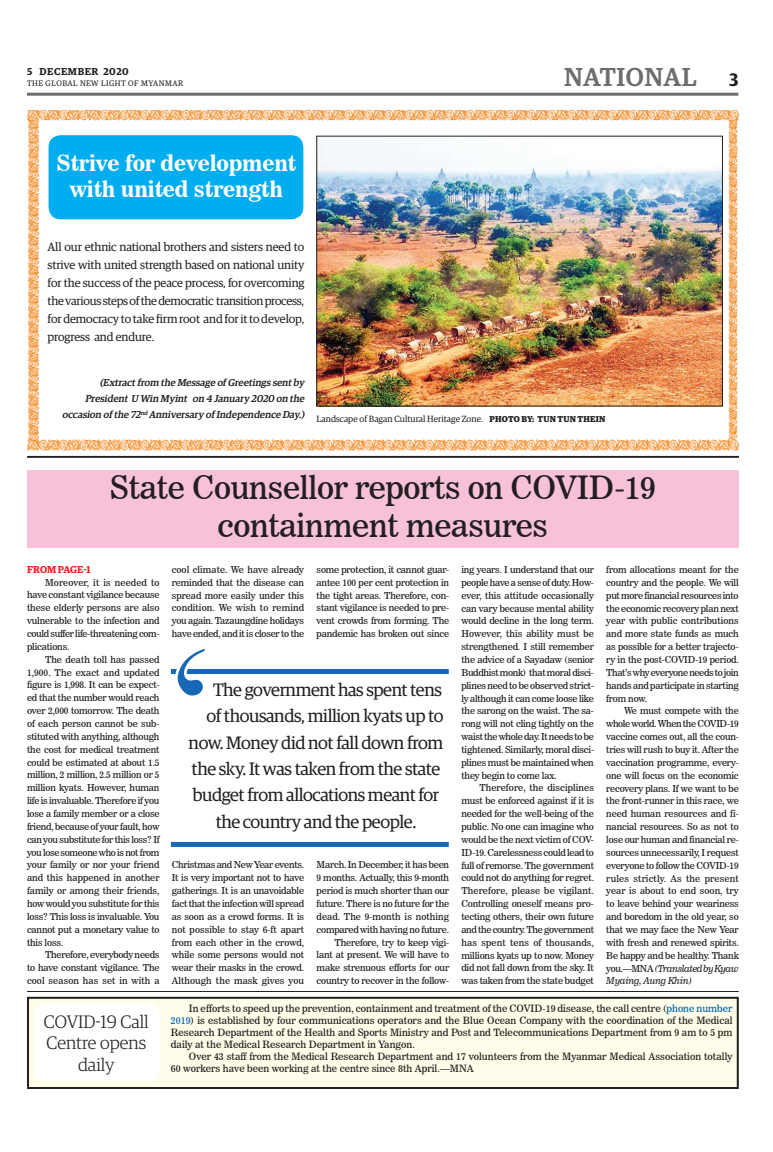
<style>
.page{position:relative;width:773px;height:1152px;background:#fff}
.page>*{position:absolute;margin:0;border:0;box-sizing:border-box;transform-origin:0 0}
.t1{font:32px/38.4px "News 706 BT Roman C";letter-spacing:-.01em;color:#231f20;text-align:center}
.t2{font:500 26px "Guardian Egyp";letter-spacing:.02em;color:#6c6d70}
.t3{font:22px/26.4px "News 706 BT Bold C";letter-spacing:-.01em;color:#fff;text-align:center}
.t4{font:18px "Guardian Egyp";letter-spacing:-.025em;color:#231f20}
.t5{font:300 18px/21.6px "Guardian Egyp";color:#231f20;text-align:center}
.t6{font:12px/18px "Guardian Egyp";letter-spacing:-.01em;color:#231f20;text-align:justify}
.t7{font:10px/12px "News 706 BT Roman C";color:#231f20;text-align:justify}
.t8{font:italic 500 10px/16px "Guardian Egyp";color:#231f20;text-align:right}
.t9{font:600 10px "Guardian Egyp";letter-spacing:.06em;color:#231f20}
.t10{font:600 10px "Guardian Egyp";letter-spacing:-.005em;color:#ee1d23}
.t11{font:9.5px/12.9px "News 706 BT Roman C";letter-spacing:-.02em;color:#231f20;text-align:justify}
.t12{font:9.5px/12.9px "News 706 BT Italic C";letter-spacing:-.04em;color:#231f20}
.t13{font:9px "Guardian Egyp";color:#231f20}
.t14{font:8px "Guardian Egyp";letter-spacing:.06em;color:#231f20}
.s1{font-weight:600;font-size:18px;color:#231f20}
.s2{font-weight:700;font-size:8.5px}
.s3{font-family:"News 706 BT Roman C"}
.s4{color:#0166b3}
</style>
<div class="page">
<hr style="left:27px;top:93px;width:711px;height:3px;background:#6c6d70">
<hr style="left:27px;top:456px;width:711px;height:1px;background:#231f20">
<hr style="left:27px;top:457px;width:711px;height:1px;background:#231f20">
<img style="left:27px;top:110px;width:711px;height:341px">
<img style="left:318px;top:138px;width:402px;height:266px">
<div style="left:27px;top:470px;width:711px;height:77px;background:#f7c1d9"></div>
<div style="left:27px;top:997px;width:711px;height:92px;background:#fffde9;border:2px solid #231f20"></div>
<div style="left:34px;top:1004px;width:125px;height:77px;background:#fff;border-radius:9px"></div>
<hr style="left:27px;top:991px;width:711px;height:1px;background:#231f20">
<div style="left:171px;top:669px;width:278px;height:5px;background:#1768b4"></div>
<div style="left:171px;top:842px;width:278px;height:5px;background:#1768b4"></div>
<svg style="left:175px;top:649px;width:30px;height:47px"></svg>
<p class="t9" style="left:27px;top:64px;width:103px">5 DECEMBER 2020</p>
<p class="t14" style="left:27px;top:78px;width:158px">THE GLOBAL NEW LIGHT OF MYANMAR</p>
<h2 class="t2" style="left:564px;top:59px;width:176px">NATIONAL <span class="s1">3</span></h2>
<h3 class="t3" style="left:57px;top:150px;width:241px">Strive for development with united strength</h3>
<p class="t6" style="left:48px;top:237px;width:258px">All our ethnic national brothers and sisters need to strive with united strength based on national unity for the success of the peace process, for overcoming the various steps of the democratic transition process, for democracy to take firm root and for it to develop, progress and endure.</p>
<p class="t8" style="left:62px;top:374px;width:246px">(Extractfrom the Message ofGreetings sentby<br>President U Win Myint on 4 January 2020 on the occasion ofthe 72<sup>nd</sup> Anniversary ofIndependence Day.)</p>
<p class="t13" style="left:316px;top:413px;width:290px">Landscape of Bagan Cultural Heritage Zone. <span class="s2">PHOTO BY: TUN TUN THEIN</span></p>
<h1 class="t1" style="left:110px;top:468px;width:547px">State Counsellor reports on COVID-19 containment measures</h1>
<p class="t10" style="left:27px;top:562px;width:65px">FROM PAGE-1</p>
<p class="t11" style="left:27px;top:576px;width:134px;text-indent:18px">Moreover, it is needed to have constant vigilance because these elderly persons are also vulnerable to the infection and could suffer life-threatening com&shy;plications.</p>
<p class="t11" style="left:27px;top:653px;width:134px;text-indent:18px">The death toll has passed 1,900. The exact and updated figure is 1,998. It can be expect&shy;ed that the number would reach over 2,000 tomorrow. The death of each person cannot be sub&shy;stituted with anything, although the cost for medical treatment could be estimated at about 1.5 million, 2 million, 2.5 million or 5 million kyats. However, human life is invaluable. Therefore if you lose a family member or a close friend, because of your fault, how can you substitute for this loss? If you lose someone who is not from your family or nor your friend and this happened in another family or among their friends, how would you substitute for this loss? This loss is invaluable. You cannot put a monetary value to this loss.</p>
<p class="t11" style="left:27px;top:948px;width:134px;text-indent:18px">Therefore, everybody needs to have constant vigilance. The cool season has set in with a</p>
<h3 class="t5" style="left:44px;top:1010px;width:106px">COVID-19 Call<br>Centre opens daily</h3>
<p class="t11" style="left:172px;top:563px;width:134px">cool climate. We have already reminded that the disease can spread more easily under this condition. We wish to remind you again. Tazaungdine holidays have ended, and it is closer to the</p>
<p class="t11" style="left:316px;top:563px;width:134px">some protection, it cannot guar&shy;antee 100 per cent protection in the tight areas. Therefore, con&shy;stant vigilance is needed to pre&shy;vent crowds from forming. The pandemic has broken out since</p>
<p class="t11" style="left:461px;top:563px;width:134px">ing years. I understand that our people have a sense of duty. How&shy;ever, this attitude occasionally can vary because mental ability would decline in the long term.<br>However, this ability must be strengthened. I still remember the advice of a Sayadaw (senior Buddhist monk) that moral disci&shy;plines need to be observed strict&shy;ly although it can come loose like the sarong on the waist. The sa&shy;rong will not cling tightly on the waist the whole day. It needs to be tightened. Similarly, moral disci&shy;plines must be maintained when they begin to come lax.</p>
<p class="t11" style="left:461px;top:782px;width:134px;text-indent:18px">Therefore, the disciplines must be enforced against if it is needed for the well-being of the public. No one can imagine who would be the next victim of COV-ID-19. Carelessness could lead to full of remorse. The government could not do anything for regret.<br>Therefore, please be vigilant.<br>Controlling oneself means pro&shy;tecting others, their own future and the country. The government has spent tens of thousands, millions kyats up to now. Money did not fall down from the sky. It was taken from the state budget</p>
<p class="t11" style="left:606px;top:563px;width:134px">from allocations meant for the country and the people. We will put more financial resources into the economic recovery plan next year with public contributions and more state funds as much as possible for a better trajecto&shy;ry in the post-COVID-19 period.<br>That’s why everyone needs to join hands and participate in starting from now.</p>
<p class="t11" style="left:606px;top:705px;width:134px;text-indent:18px">We must compete with the whole world. When the COVID-19 vaccine comes out, all the coun&shy;tries will rush to buy it. After the vaccination programme, every&shy;one will focus on the economic recovery plans. If we want to be the front-runner in this race, we need human resources and fi&shy;nancial resources. So as not to lose our human and financial re&shy;sources unnecessarily, I request everyone to follow the COVID-19 rules strictly. As the present year is about to end soon, try to leave behind your weariness and boredom in the old year, so that we may face the New Year with fresh and renewed spirits.<br>Be happy and be healthy. Thank</p>
<p class="t12" style="left:606px;top:962px;width:134px"><span class="s3">you.—MNA</span> (Translated by Kyaw<br>Myaing, Aung Khin)</p>
<p class="t7" style="left:171px;top:1002px;width:563px;text-indent:18px">In efforts to speed up the prevention, containment and treatment of the COVID-19 disease, the call centre (<span class="s4">phone number 2019</span>) is established by four communications operators and the Blue Ocean Company with the coordination of the Medical Research Department of the Health and Sports Ministry and Post and Telecommunications Department from 9 am to 5 pm daily at the Medical Research Department in Yangon.</p>
<p class="t7" style="left:171px;top:1050px;width:563px;text-indent:18px">Over 43 staff from the Medical Research Department and 17 volunteers from the Myanmar Medical Association totally<br>60 workers have been working at the centre since 8th April.—MNA</p>
<h3 class="t4" style="left:213px;top:677px;width:230px">The government has spent tens</h3>
<h3 class="t4" style="left:206px;top:704px;width:239px">of thousands, million kyats up to</h3>
<h3 class="t4" style="left:189px;top:730px;width:256px">now. Money did not fall down from</h3>
<h3 class="t4" style="left:192px;top:756px;width:250px">the sky. It was taken from the state</h3>
<h3 class="t4" style="left:193px;top:783px;width:248px">budget from allocations meant for</h3>
<h3 class="t4" style="left:216px;top:809px;width:202px">the country and the people.</h3>
<p class="t11" style="left:172px;top:859px;width:134px">Christmas and New Year events.<br>It is very important not to have gatherings. It is an unavoidable fact that the infection will spread as soon as a crowd forms. It is not possible to stay 6-ft apart from each other in the crowd, while some persons would not wear their masks in the crowd.<br>Although the mask gives you</p>
<p class="t11" style="left:316px;top:859px;width:134px;text-align:right">March. In December, it has been<br>9 months. Actually, this 9-month period is much shorter than our future. There is no future for the dead. The 9-month is nothing compared with having no future.<br>Therefore, try to keep vigi&shy;lant at present. We will have to make strenuous efforts for our country to recover in the follow-</p>
</div>
